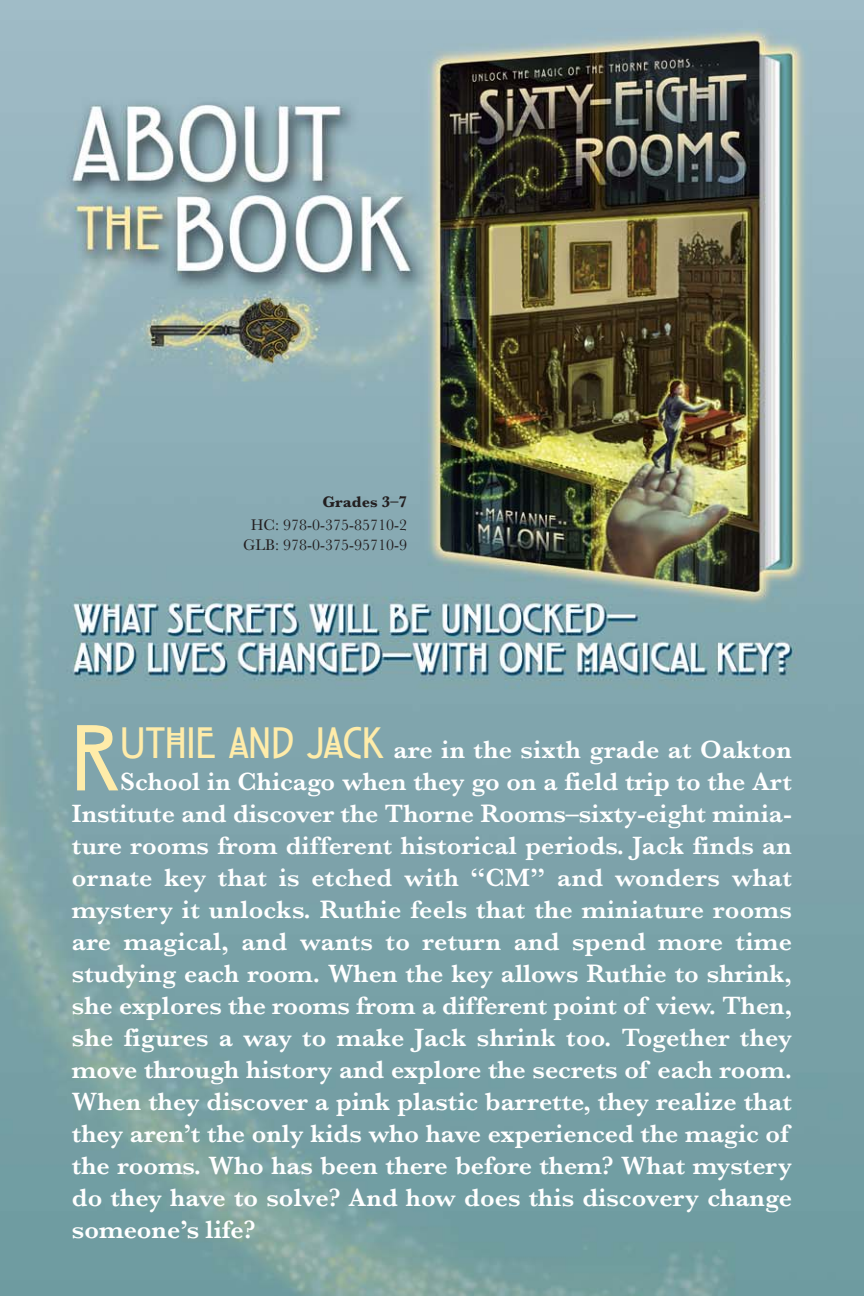
<style>
.page{position:relative;width:864px;height:1296px;background:#fff}
.page>*{position:absolute;margin:0;border:0;box-sizing:border-box;transform-origin:0 0}
.t1{font:600 26px "Baskerville";color:#fff}
.t2{font:16px/20px "Baskerville";color:#231f20;text-align:center}
.t3{font:700 16px "Baskerville";color:#231f20}
.s1{font-family:"Rennie Mackintosh ITC";font-weight:700;font-size:97.8px;color:#ffeca9}
.s2{font-family:"Rennie Mackintosh ITC";font-weight:700;font-size:46px;color:#ffeca9}
</style>
<div class="page">
<img style="left:0;top:0;width:864px;height:1296px">
<p class="t3" style="left:323px;top:496px;width:86px">Grades 3–7</p>
<p class="t2" style="left:243px;top:516px;width:165px">HC: 978-0-375-85710-2<br>GLB: 978-0-375-95710-9</p>
<p class="t1" style="left:72px;top:741px;width:721px"><span class="s1">R</span><span class="s2">UTHIE AND JACK</span> are in the sixth grade at Oakton</p>
<p class="t1" style="left:120px;top:773px;width:673px">School in Chicago when they go on a field trip to the Art</p>
<p class="t1" style="left:72px;top:805px;width:721px">Institute and discover the Thorne Rooms–sixty-eight minia-</p>
<p class="t1" style="left:72px;top:837px;width:721px">ture rooms from different historical periods. Jack finds an</p>
<p class="t1" style="left:72px;top:869px;width:721px">ornate key that is etched with “CM” and wonders what</p>
<p class="t1" style="left:72px;top:901px;width:721px">mystery it unlocks. Ruthie feels that the miniature rooms</p>
<p class="t1" style="left:72px;top:933px;width:721px">are magical, and wants to return and spend more time</p>
<p class="t1" style="left:72px;top:965px;width:721px">studying each room. When the key allows Ruthie to shrink,</p>
<p class="t1" style="left:72px;top:997px;width:722px">she explores the rooms from a different point of view. Then,</p>
<p class="t1" style="left:72px;top:1029px;width:721px">she figures a way to make Jack shrink too. Together they</p>
<p class="t1" style="left:72px;top:1061px;width:721px">move through history and explore the secrets of each room.</p>
<p class="t1" style="left:72px;top:1093px;width:721px">When they discover a pink plastic barrette, they realize that</p>
<p class="t1" style="left:72px;top:1125px;width:718px">they aren’t the only kids who have experienced the magic of</p>
<p class="t1" style="left:72px;top:1157px;width:721px">the rooms. Who has been there before them? What mystery</p>
<p class="t1" style="left:72px;top:1189px;width:722px">do they have to solve? And how does this discovery change</p>
<p class="t1" style="left:72px;top:1221px;width:185px">someone’s life?</p>
</div>
